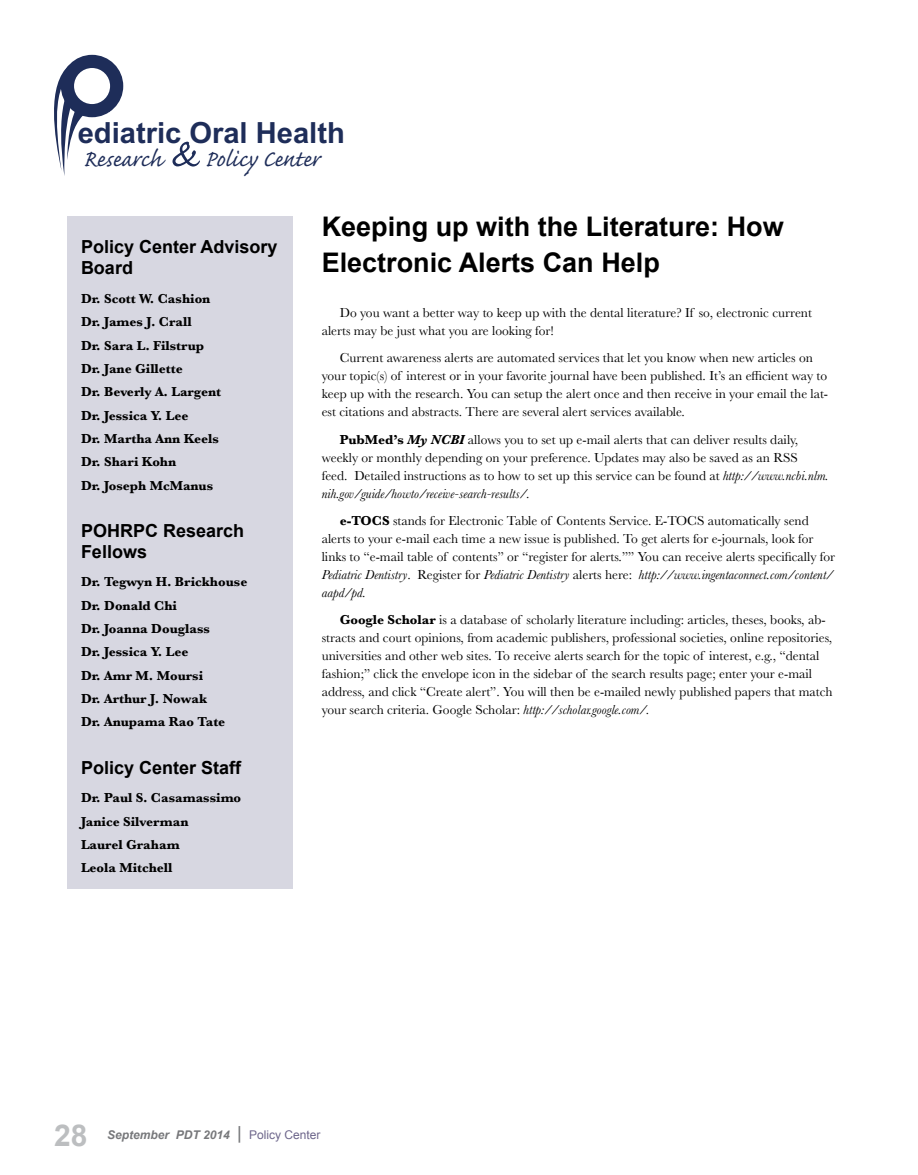
<style>
.page{position:relative;width:918px;height:1175px;background:#fff}
.page>*{position:absolute;margin:0;border:0;box-sizing:border-box;transform-origin:0 0}
.t1{font:700 30px "Arial";color:#bcbec0}
.t2{font:29.1px "Caflisch Script Pro";letter-spacing:-.005em;color:#1e2d59}
.t3{font:700 29.1px "Arial";color:#1e2d59}
.t4{font:700 27px/36px "Arial";color:#000}
.t5{font:700 18px/21px "Arial";color:#000}
.t6{font:13.5px/18px "Baskerville";color:#000}
.t7{font:700 13.5px/23.4px "Baskerville";color:#000}
.t8{font:italic 700 12px "Arial";color:#77787b}
.s1{font-size:52.05px}
.s2{font-weight:700}
.s3{font-weight:700;font-style:italic}
.s4{font-style:italic}
.s5{font-weight:900;font-style:normal;font-size:18px}
.s6{font-weight:400;font-style:normal;color:#6d668b}
</style>
<div class="page">
<div style="left:61px;top:55px;width:62px;height:62px;background:#1e2d59;border-radius:50%"></div>
<svg style="left:54px;top:65px;width:68px;height:111px"></svg>
<div style="left:74px;top:68px;width:36px;height:36px;background:#fff;border-radius:50%"></div>
<div style="left:68px;top:216px;width:225px;height:673px;background:#d7d7e1"></div>
<h2 class="t3" style="left:78px;top:116px;width:269px">ediatric Oral Health</h2>
<h2 class="t2" style="left:83px;top:144px;width:238px">Research <span class="s1">&amp;</span> Policy Center</h2>
<h3 class="t5" style="left:81px;top:237px;width:198px">Policy Center Advisory<br>Board</h3>
<p class="t7" style="left:81px;top:287px;width:142px">Dr. Scott W. Cashion<br>Dr. James J. Crall<br>Dr. Sara L. Filstrup<br>Dr. Jane Gillette<br>Dr. Beverly A. Largent<br>Dr. Jessica Y. Lee<br>Dr. Martha Ann Keels<br>Dr. Shari Kohn<br>Dr. Joseph McManus</p>
<h3 class="t5" style="left:81px;top:520px;width:165px">POHRPC Research<br>Fellows</h3>
<p class="t7" style="left:81px;top:570px;width:168px">Dr. Tegwyn H. Brickhouse<br>Dr. Donald Chi<br>Dr. Joanna Douglass<br>Dr. Jessica Y. Lee<br>Dr. Amr M. Moursi<br>Dr. Arthur J. Nowak<br>Dr. Anupama Rao Tate</p>
<h3 class="t5" style="left:81px;top:757px;width:162px">Policy Center Staff</h3>
<p class="t7" style="left:81px;top:786px;width:162px">Dr. Paul S. Casamassimo<br>Janice Silverman<br>Laurel Graham<br>Leola Mitchell</p>
<h3 class="t4" style="left:322px;top:209px;width:464px">Keeping up with the Literature: How<br>Electronic Alerts Can Help</h3>
<p class="t6" style="left:322px;top:304px;width:492px;text-indent:18px">Do you want a better way to keep up with the dental literature? If so, electronic current alerts may be just what you are looking for!</p>
<p class="t6" style="left:322px;top:349px;width:508px;text-indent:18px">Current awareness alerts are automated services that let you know when new articles on your topic(s) of interest or in your favorite journal have been published. It’s an efficient way to keep up with the research. You can setup the alert once and then receive in your email the lat&shy;est citations and abstracts. There are several alert services available.</p>
<p class="t6" style="left:322px;top:430px;width:509px;text-indent:18px"><span class="s2">PubMed’s</span> <span class="s3">My NCBI</span> allows you to set up e-mail alerts that can deliver results daily, weekly or monthly depending on your preference. Updates may also be saved as an RSS<br>feed. Detailed instructions as to how to set up this service can be found at <span class="s4">http://www.ncbi.nlm. nih.gov/guide/howto/receive-search-results/.</span></p>
<p class="t6" style="left:322px;top:512px;width:515px;text-indent:18px"><span class="s2">e-TO CS</span> stands for Electronic Table of Contents Service. E-TOCS automatically send alerts to your e-mail each time a new issue is published. To get alerts for e-journals, look for links to “e-mail table of contents” or “register for alerts.”” You can receive alerts specifically for <span class="s4">Pediatric Dentistry</span>. Register for <span class="s4">Pediatric Dentistry</span> alerts here: <span class="s4">http://www.ingentaconnect.com/content/ aapd/pd.</span></p>
<p class="t6" style="left:322px;top:611px;width:512px;text-indent:18px"><span class="s2">Google Scholar</span> is a database of scholarly literature including: articles, theses, books, ab&shy;stracts and court opinions, from academic publishers, professional societies, online repositories, universities and other web sites. To receive alerts search for the topic of interest, e.g., “dental fashion;” click the envelope icon in the sidebar of the search results page; enter your e-mail address, and click “Create alert”. You will then be e-mailed newly published papers that match your search criteria. Google Scholar: <span class="s4">http://scholar.google.com/.</span></p>
<h1 class="t1" style="left:54px;top:1115px;width:35px">28</h1>
<p class="t8" style="left:107px;top:1127px;width:215px">September PDT 2014 <span class="s5">|</span> <span class="s6">Policy Center</span></p>
</div>
